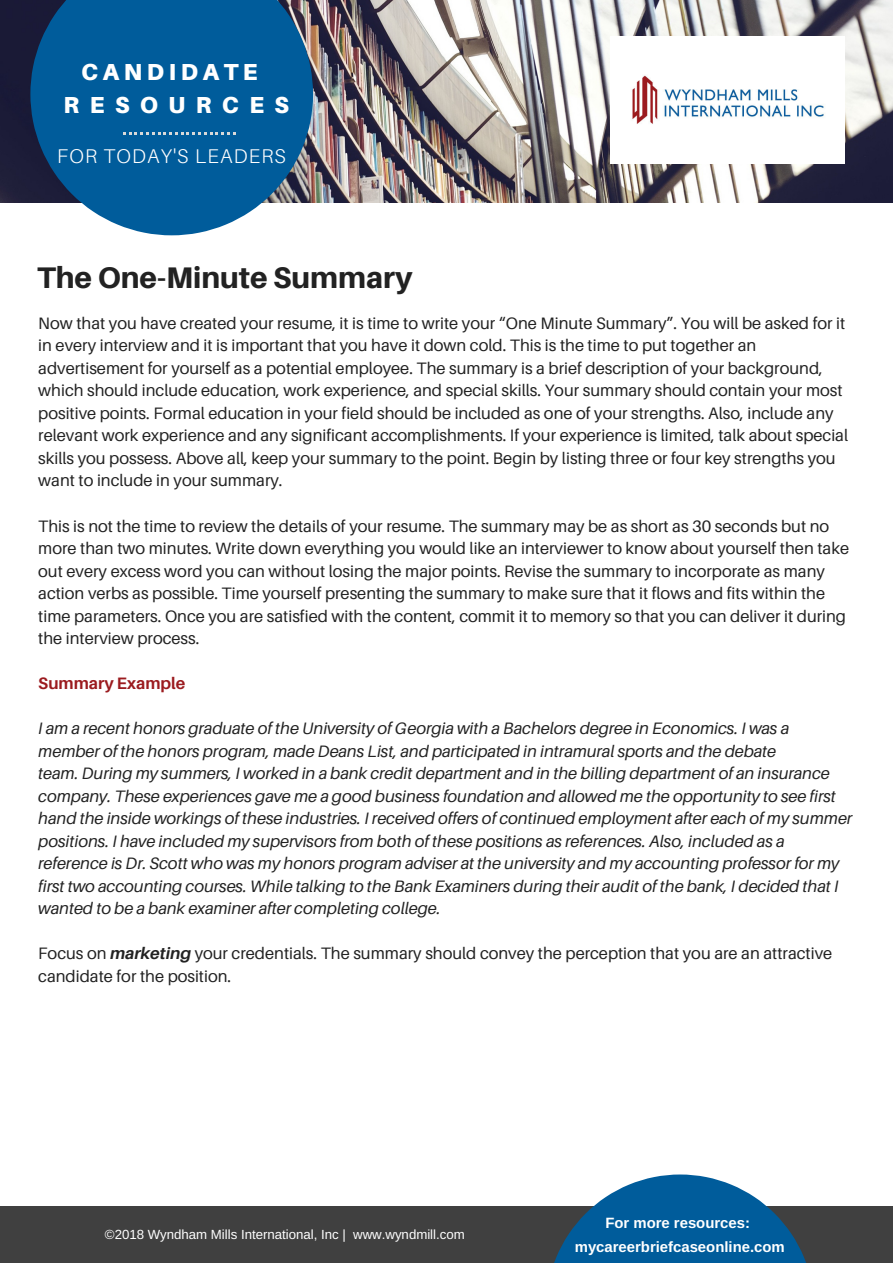
<style>
.page{position:relative;width:893px;height:1263px;background:#fff}
.page>*{position:absolute;margin:0;border:0;box-sizing:border-box;transform-origin:0 0}
.t1{font:800 29.85px "Aileron";color:#222}
.t2{font:900 23.25px/32.7px "Aileron";letter-spacing:.325em;color:#fff;text-align:center}
.t3{font:300 19.8px "Aileron";letter-spacing:.06em;color:#fff}
.t4{font:16.5px/22.5px "Aileron";color:#222}
.t5{font:italic 16.5px/22.5px "Aileron";color:#222}
.t6{font:700 16.5px "Aileron";color:#9b1b1f}
.t7{font:700 14.85px/24.8px "Arimo";color:#fff;text-align:center}
.t8{font:13.2px "Arimo";color:#fff}
.s1{font-weight:700;font-style:italic}
</style>
<div class="page">
<img style="left:0;top:0;width:893px;height:203px">
<svg style="left:30px;top:0;width:283px;height:235px;background:#19669c"></svg>
<div style="left:0;top:1206px;width:893px;height:57px;background:#404040"></div>
<svg style="left:554px;top:1174px;width:252px;height:89px"></svg>
<div style="left:610px;top:36px;width:234px;height:127px;background:#fff"></div>
<img style="left:631px;top:75px;width:193px;height:49px">
<svg style="left:123px;top:132px;width:113px;height:3px"></svg>
<h2 class="t2" style="left:64px;top:55px;width:227px">CANDIDATE<br>RESOURCES</h2>
<p class="t3" style="left:57px;top:144px;width:230px">FOR TODAY'S LEADERS</p>
<h1 class="t1" style="left:37px;top:259px;width:377px">The One-Minute Summary</h1>
<p class="t4" style="left:38px;top:311px;width:811px">Now that you have created your resume, it is time to write your “One Minute Summary”. You will be asked for it in every interview and it is important that you have it down cold. This is the time to put together an advertisement for yourself as a potential employee. The summary is a brief description of your background, which should include education, work experience, and special skills. Your summary should contain your most positive points. Formal education in your field should be included as one of your strengths. Also, include any relevant work experience and any significant accomplishments. If your experience is limited, talk about special skills you possess. Above all, keep your summary to the point. Begin by listing three or four key strengths you want to include in your summary.</p>
<p class="t4" style="left:38px;top:514px;width:812px">This is not the time to review the details of your resume. The summary may be as short as 30 seconds but no more than two minutes. Write down everything you would like an interviewer to know about yourself then take out every excess word you can without losing the major points. Revise the summary to incorporate as many action verbs as possible. Time yourself presenting the summary to make sure that it flows and fits within the time parameters. Once you are satisfied with the content, commit it to memory so that you can deliver it during the interview process.</p>
<p class="t6" style="left:38px;top:673px;width:149px">Summary Example</p>
<p class="t5" style="left:38px;top:717px;width:815px">I am a recent honors graduate of the University of Georgia with a Bachelors degree in Economics. I was a member of the honors program, made Deans List, and participated in intramural sports and the debate<br>team. During my summers, I worked in a bank credit department and in the billing department of an insurance company. These experiences gave me a good business foundation and allowed me the opportunity to see first hand the inside workings of these industries. I received offers of continued employment after each of my summer positions. I have included my supervisors from both of these positions as references. Also, included as a reference is Dr. Scott who was my honors program adviser at the university and my accounting professor for my first two accounting courses. While talking to the Bank Examiners during their audit of the bank, I decided that I wanted to be a bank examiner after completing college.</p>
<p class="t4" style="left:38px;top:942px;width:795px">Focus on <span class="s1">marketing</span> your credentials. The summary should convey the perception that you are an attractive candidate for the position.</p>
<p class="t8" style="left:105px;top:1227px;width:361px">©2018 Wyndham Mills International, Inc | www.wyndmill.com</p>
<p class="t7" style="left:575px;top:1210px;width:211px">For more resources: mycareerbriefcaseonline.com</p>
</div>
